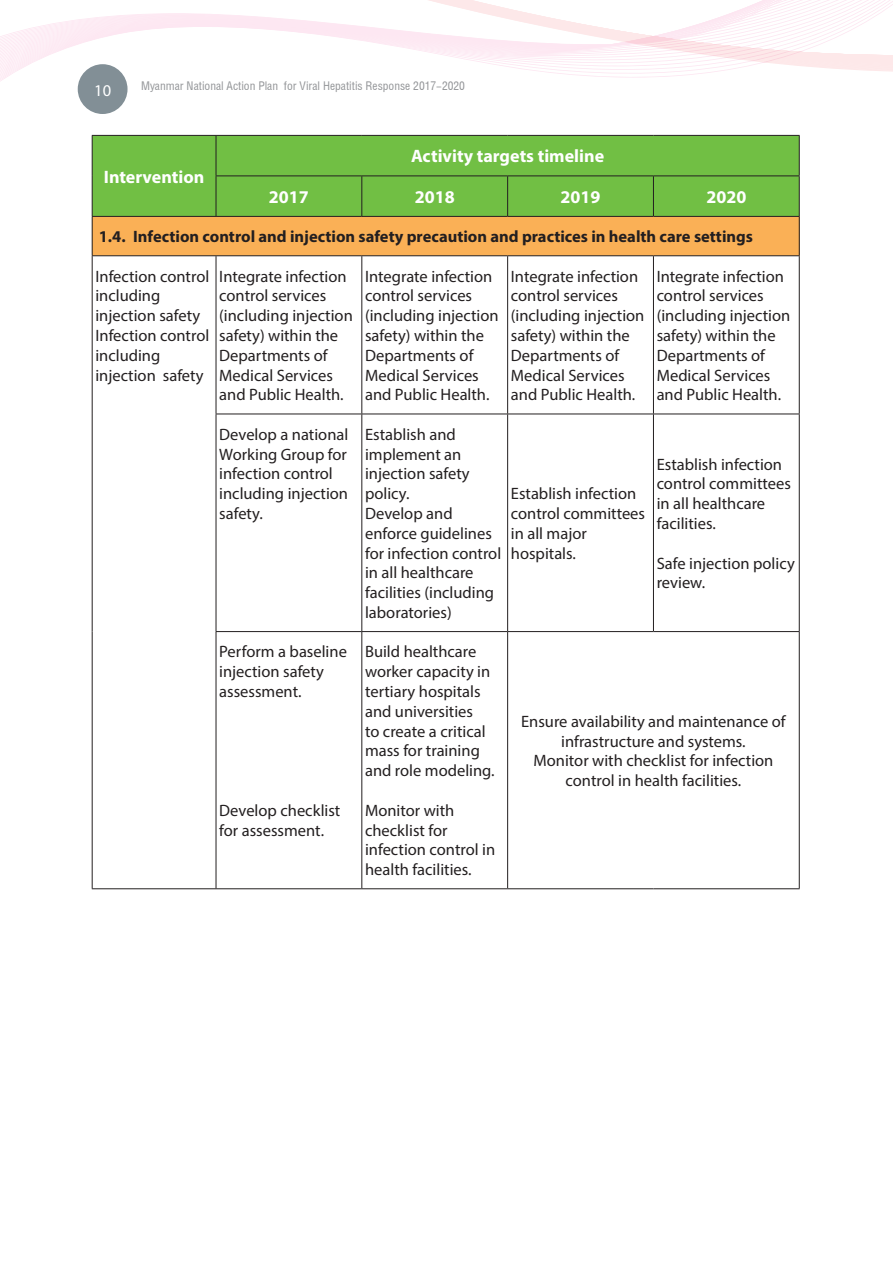
<style>
.page{position:relative;width:893px;height:1263px;background:#fff}
.page>*{position:absolute;margin:0;border:0;box-sizing:border-box;transform-origin:0 0}
.t1{font:700 18px "Myriad Pro";color:#fff}
.t2{font:16.5px/19.8px "Myriad Pro";color:#231f20}
.t3{font:700 16.5px "Myriad Pro";color:#231f20}
.t4{font:16.5px "Myriad Pro";color:#fff}
.t5{font:12px "Helios Cond";color:#939598}
</style>
<div class="page">
<svg style="left:0;top:17px;width:102px;height:44px;fill:#fdeff6"></svg>
<svg style="left:504px;top:66px;width:389px;height:6px"></svg>
<svg style="left:470px;top:60px;width:423px;height:4px"></svg>
<svg style="left:105px;top:0;width:788px;height:60px"></svg>
<div style="left:78px;top:64px;width:50px;height:50px;background:#828f96;border-radius:50%"></div>
<div style="left:93px;top:136px;width:706px;height:80px;background:#71bf44"></div>
<div style="left:92px;top:216px;width:707px;height:40px;background:#fab056"></div>
<svg style="left:93px;top:256px;width:706px;height:632px"></svg>
<hr style="left:92px;top:135px;width:124px;height:1px;background:#231f20">
<hr style="left:216px;top:135px;width:146px;height:1px;background:#231f20">
<hr style="left:362px;top:135px;width:146px;height:1px;background:#231f20">
<hr style="left:508px;top:135px;width:145px;height:1px;background:#231f20">
<hr style="left:653px;top:135px;width:147px;height:1px;background:#231f20">
<hr style="left:216px;top:176px;width:146px;height:1px;background:#231f20">
<hr style="left:362px;top:176px;width:146px;height:1px;background:#231f20">
<hr style="left:508px;top:176px;width:145px;height:1px;background:#231f20">
<hr style="left:653px;top:176px;width:147px;height:1px;background:#231f20">
<hr style="left:92px;top:216px;width:124px;height:1px;background:#231f20">
<hr style="left:216px;top:216px;width:146px;height:1px;background:#231f20">
<hr style="left:362px;top:216px;width:146px;height:1px;background:#231f20">
<hr style="left:508px;top:216px;width:145px;height:1px;background:#231f20">
<hr style="left:653px;top:216px;width:147px;height:1px;background:#231f20">
<hr style="left:92px;top:255px;width:124px;height:1px;background:#231f20">
<hr style="left:216px;top:255px;width:146px;height:1px;background:#231f20">
<hr style="left:362px;top:255px;width:146px;height:1px;background:#231f20">
<hr style="left:508px;top:255px;width:145px;height:1px;background:#231f20">
<hr style="left:653px;top:255px;width:147px;height:1px;background:#231f20">
<hr style="left:216px;top:414px;width:146px;height:1px;background:#231f20">
<hr style="left:362px;top:414px;width:146px;height:1px;background:#231f20">
<hr style="left:508px;top:414px;width:145px;height:1px;background:#231f20">
<hr style="left:653px;top:414px;width:147px;height:1px;background:#231f20">
<hr style="left:216px;top:631px;width:146px;height:1px;background:#231f20">
<hr style="left:362px;top:631px;width:146px;height:1px;background:#231f20">
<hr style="left:508px;top:631px;width:145px;height:1px;background:#231f20">
<hr style="left:653px;top:631px;width:147px;height:1px;background:#231f20">
<hr style="left:92px;top:888px;width:124px;height:1px;background:#231f20">
<hr style="left:216px;top:888px;width:146px;height:1px;background:#231f20">
<hr style="left:362px;top:888px;width:146px;height:1px;background:#231f20">
<hr style="left:508px;top:888px;width:145px;height:1px;background:#231f20">
<hr style="left:653px;top:888px;width:147px;height:1px;background:#231f20">
<hr style="left:92px;top:136px;width:1px;height:40px;background:#231f20">
<hr style="left:92px;top:176px;width:1px;height:40px;background:#231f20">
<hr style="left:92px;top:217px;width:1px;height:38px;background:#231f20">
<hr style="left:92px;top:256px;width:1px;height:158px;background:#231f20">
<hr style="left:92px;top:414px;width:1px;height:218px;background:#231f20">
<hr style="left:92px;top:632px;width:1px;height:256px;background:#231f20">
<hr style="left:216px;top:136px;width:1px;height:40px;background:#231f20">
<hr style="left:799px;top:136px;width:1px;height:40px;background:#231f20">
<hr style="left:216px;top:176px;width:1px;height:40px;background:#231f20">
<hr style="left:361px;top:176px;width:1px;height:40px;background:#231f20">
<hr style="left:507px;top:176px;width:1px;height:40px;background:#231f20">
<hr style="left:653px;top:176px;width:1px;height:40px;background:#231f20">
<hr style="left:799px;top:176px;width:1px;height:40px;background:#231f20">
<hr style="left:799px;top:217px;width:1px;height:38px;background:#231f20">
<hr style="left:216px;top:256px;width:1px;height:158px;background:#231f20">
<hr style="left:361px;top:256px;width:1px;height:158px;background:#231f20">
<hr style="left:507px;top:256px;width:1px;height:158px;background:#231f20">
<hr style="left:653px;top:256px;width:1px;height:158px;background:#231f20">
<hr style="left:799px;top:256px;width:1px;height:158px;background:#231f20">
<hr style="left:216px;top:414px;width:1px;height:217px;background:#231f20">
<hr style="left:361px;top:414px;width:1px;height:217px;background:#231f20">
<hr style="left:507px;top:414px;width:1px;height:217px;background:#231f20">
<hr style="left:653px;top:414px;width:1px;height:217px;background:#231f20">
<hr style="left:799px;top:414px;width:1px;height:217px;background:#231f20">
<hr style="left:216px;top:632px;width:1px;height:256px;background:#231f20">
<hr style="left:361px;top:632px;width:1px;height:256px;background:#231f20">
<hr style="left:507px;top:632px;width:1px;height:256px;background:#231f20">
<hr style="left:799px;top:632px;width:1px;height:256px;background:#231f20">
<p class="t4" style="left:94px;top:80px;width:18px">10</p>
<p class="t5" style="left:141px;top:79px;width:325px">Myanmar National Action Plan for Viral Hepatitis Response 2017-2020</p>
<p class="t1" style="left:411px;top:145px;width:195px">Activity targets timeline</p>
<p class="t1" style="left:104px;top:165px;width:102px">Intervention</p>
<p class="t1" style="left:269px;top:185px;width:41px">2017</p>
<p class="t1" style="left:415px;top:185px;width:41px">2018</p>
<p class="t1" style="left:561px;top:185px;width:41px">2019</p>
<p class="t1" style="left:706px;top:185px;width:41px">2020</p>
<p class="t3" style="left:99px;top:226px;width:656px">1.4. Infection control and injection safety precaution and practices in health care settings</p>
<p class="t2" style="left:95px;top:266px;width:115px">Infection control including injection safety</p>
<p class="t2" style="left:95px;top:325px;width:115px">Infection control including injection safety</p>
<p class="t2" style="left:219px;top:266px;width:135px">Integrate infection control services (including injection safety) within the<br>Departments of<br>Medical Services and Public Health.</p>
<p class="t2" style="left:365px;top:266px;width:135px">Integrate infection control services (including injection safety) within the<br>Departments of<br>Medical Services and Public Health.</p>
<p class="t2" style="left:511px;top:266px;width:135px">Integrate infection control services (including injection safety) within the<br>Departments of<br>Medical Services and Public Health.</p>
<p class="t2" style="left:657px;top:266px;width:135px">Integrate infection control services (including injection safety) within the<br>Departments of<br>Medical Services and Public Health.</p>
<p class="t2" style="left:219px;top:424px;width:131px">Develop a national<br>Working Group for infection control including injection safety.</p>
<p class="t2" style="left:365px;top:424px;width:106px">Establish and implement an injection safety policy.</p>
<p class="t2" style="left:657px;top:454px;width:136px">Establish infection control committees in all healthcare facilities.</p>
<p class="t2" style="left:657px;top:553px;width:140px">Safe injection policy review.</p>
<p class="t2" style="left:511px;top:484px;width:136px">Establish infection control committees in all major hospitals.</p>
<p class="t2" style="left:365px;top:503px;width:138px">Develop and enforce guidelines for infection control in all healthcare facilities (including laboratories)</p>
<p class="t2" style="left:219px;top:642px;width:129px">Perform a baseline injection safety assessment.</p>
<p class="t2" style="left:219px;top:800px;width:123px">Develop checklist for assessment.</p>
<p class="t2" style="left:365px;top:642px;width:131px">Build healthcare worker capacity in tertiary hospitals and universities<br>to create a critical mass for training and role modeling.</p>
<p class="t2" style="left:365px;top:800px;width:132px">Monitor with checklist for infection control in health facilities.</p>
<p class="t2" style="left:521px;top:711px;width:266px;text-align:center">Ensure availability and maintenance of infrastructure and systems.</p>
<p class="t2" style="left:533px;top:751px;width:241px;text-align:center">Monitor with checklist for infection control in health facilities.</p>
</div>
